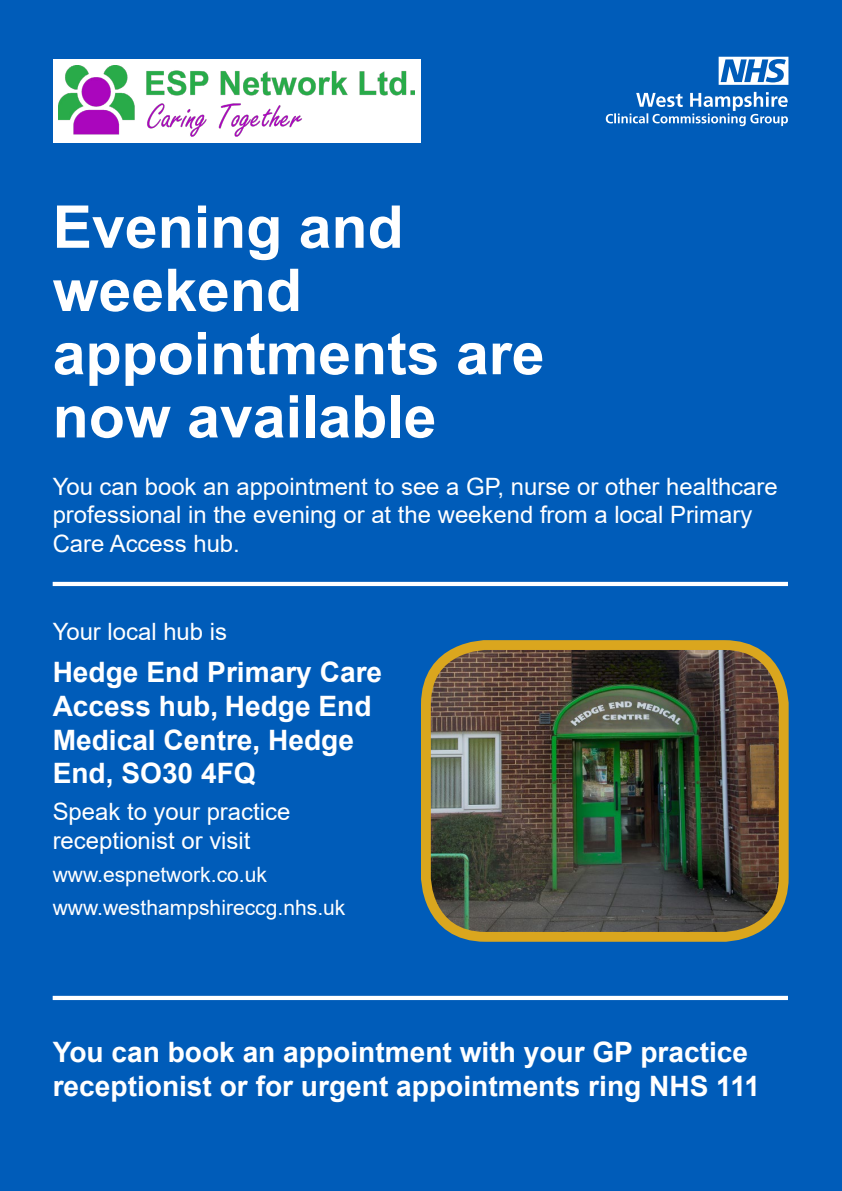
<style>
.page{position:relative;width:842px;height:1191px;background:#005cb9}
.page>*{position:absolute;margin:0;border:0;box-sizing:border-box;transform-origin:0 0}
.t1{font:700 59px/63.2px "Arial";color:#fff}
.t2{font:700 28.1px/33.7px "Arial";color:#fff}
.t3{font:23.9px/28.7px "Arial";color:#fff}
.t4{font:21.1px/33.3px "Arial";color:#fff}
</style>
<div class="page">
<div style="left:53px;top:60px;width:367px;height:83px;background:#fff"></div>
<svg style="left:606px;top:92px;width:182px;height:34px"></svg>
<svg style="left:719px;top:57px;width:69px;height:28px"></svg>
<img style="left:432px;top:651px;width:346px;height:286px">
<div style="left:421px;top:640px;width:368px;height:301px;border:10px solid #daa61e;border-radius:60px"></div>
<hr style="left:53px;top:582px;width:735px;height:4px;background:#fff">
<div style="left:53px;top:995px;width:735px;height:5px;background:#fff"></div>
<img style="left:59px;top:66px;width:355px;height:70px">
<h1 class="t1" style="left:53px;top:196px;width:493px">Evening and weekend appointments are now available</h1>
<p class="t3" style="left:53px;top:472px;width:726px">You can book an appointment to see a GP, nurse or other healthcare professional in the evening or at the weekend from a local Primary<br>Care Access hub.</p>
<p class="t3" style="left:53px;top:617px;width:176px">Your local hub is</p>
<p class="t2" style="left:53px;top:656px;width:331px">Hedge End Primary Care<br>Access hub, Hedge End<br>Medical Centre, Hedge<br>End, SO30 4FQ</p>
<p class="t3" style="left:53px;top:797px;width:239px">Speak to your practice receptionist or visit</p>
<p class="t4" style="left:53px;top:857px;width:294px">www.espnetwork.co.uk www.westhampshireccg.nhs.uk</p>
<p class="t2" style="left:53px;top:1035px;width:709px">You can book an appointment with your GP practice receptionist or for urgent appointments ring NHS 111</p>
</div>
